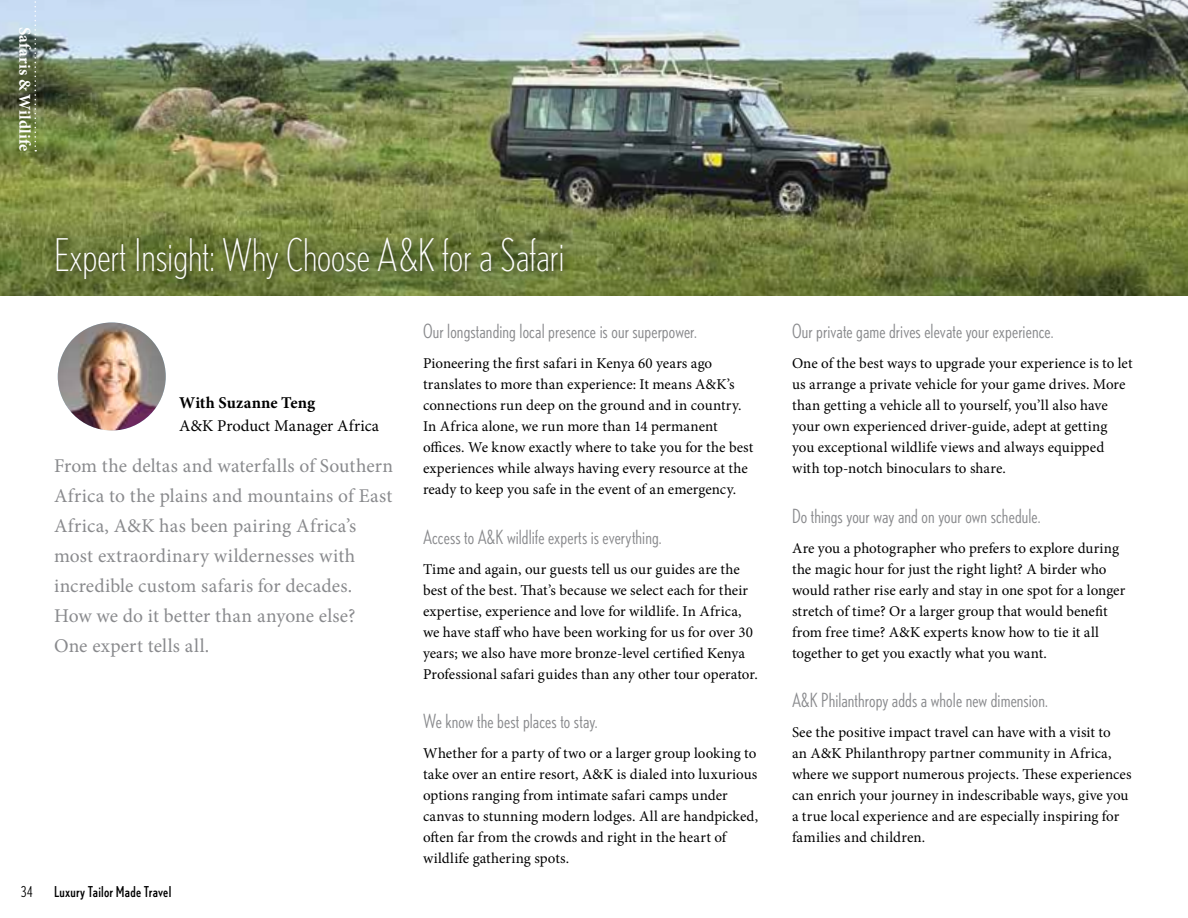
<style>
.page{position:relative;width:1188px;height:918px;background:#fff}
.page>*{position:absolute;margin:0;border:0;box-sizing:border-box;transform-origin:0 0}
.t1{font:300 condensed 45px "Nobel";color:#fff}
.t2{font:condensed 19.5px "Nobel";letter-spacing:.005em;color:#898a8d}
.t3{font:19.5px/30px "Minion Pro";letter-spacing:.01em;color:#898a8d}
.t4{font:16.5px "Minion Pro";letter-spacing:.005em;color:#000001}
.t5{font:700 16.5px "Minion Pro";letter-spacing:.01em;color:#fff}
.t6{font:700 16.5px "Minion Pro";color:#000001}
.t7{font:15px/21px "Minion Pro";letter-spacing:.005em;color:#000001}
.t8{font:condensed 15px "Nobel";letter-spacing:.015em;color:#000001}
.t9{font:condensed 15px "Nobel";color:#000001}
</style>
<div class="page">
<img style="left:0;top:0;width:1188px;height:296px">
<div style="left:50px;top:232px;width:522px;height:57px;background:#000001;opacity:.9"></div>
<svg style="left:34px;top:0;width:2px;height:152px"></svg>
<img style="left:58px;top:322px;width:108px;height:108px;border-radius:54px">
<p class="t5" style="left:36px;top:27px;width:126px;rotate:90deg">Safaris &amp; Wildlife</p>
<h1 class="t1" style="left:54px;top:228px;width:512px">Expert Insight: Why Choose A&amp;K for a Safari</h1>
<p class="t6" style="left:179px;top:391px;width:137px">With Suzanne Teng</p>
<p class="t4" style="left:179px;top:414px;width:201px">A&amp;K Product Manager Africa</p>
<p class="t3" style="left:54px;top:451px;width:341px">From the deltas and waterfalls of Southern Africa to the plains and mountains of East Africa, A&amp;K has been pairing Africa’s most extraordinary wildernesses with incredible custom safaris for decades.<br>How we do it better than anyone else?<br>One expert tells all.</p>
<p class="t9" style="left:21px;top:883px;width:13px">34</p>
<p class="t8" style="left:54px;top:883px;width:119px">Luxury Tailor Made Travel</p>
<h2 class="t2" style="left:423px;top:319px;width:275px">Our longstanding local presence is our superpower.</h2>
<p class="t7" style="left:423px;top:353px;width:332px">Pioneering the first safari in Kenya 60 years ago translates to more than experience: It means A&amp;K’s connections run deep on the ground and in country.<br>In Africa alone, we run more than 14 permanent offices. We know exactly where to take you for the best experiences while always having every resource at the ready to keep you safe in the event of an emergency.</p>
<h2 class="t2" style="left:423px;top:525px;width:240px">Access to A&amp;K wildlife experts is everything.</h2>
<p class="t7" style="left:423px;top:558px;width:336px">Time and again, our guests tell us our guides are the best of the best. That’s because we select each for their expertise, experience and love for wildlife. In Africa, we have staff who have been working for us for over 30 years; we also have more bronze-level certified Kenya Professional safari guides than any other tour operator.</p>
<h2 class="t2" style="left:423px;top:709px;width:176px">We know the best places to stay.</h2>
<p class="t7" style="left:423px;top:743px;width:337px">Whether for a party of two or a larger group looking to take over an entire resort, A&amp;K is dialed into luxurious options ranging from intimate safari camps under canvas to stunning modern lodges. All are handpicked, often far from the crowds and right in the heart of wildlife gathering spots.</p>
<h2 class="t2" style="left:792px;top:319px;width:263px">Our private game drives elevate your experience.</h2>
<p class="t7" style="left:792px;top:353px;width:342px">One of the best ways to upgrade your experience is to let us arrange a private vehicle for your game drives. More than getting a vehicle all to yourself, you’ll also have your own experienced driver-guide, adept at getting you exceptional wildlife views and always equipped with top-notch binoculars to share.</p>
<h2 class="t2" style="left:792px;top:504px;width:250px">Do things your way and on your own schedule.</h2>
<p class="t7" style="left:792px;top:537px;width:335px">Are you a photographer who prefers to explore during the magic hour for just the right light? A birder who would rather rise early and stay in one spot for a longer stretch of time? Or a larger group that would benefit from free time? A&amp;K experts know how to tie it all together to get you exactly what you want.</p>
<h2 class="t2" style="left:792px;top:688px;width:258px">A&amp;K Philanthropy adds a whole new dimension.</h2>
<p class="t7" style="left:792px;top:722px;width:341px">See the positive impact travel can have with a visit to<br>an A&amp;K Philanthropy partner community in Africa, where we support numerous projects. These experiences can enrich your journey in indescribable ways, give you a true local experience and are especially inspiring for families and children.</p>
</div>
